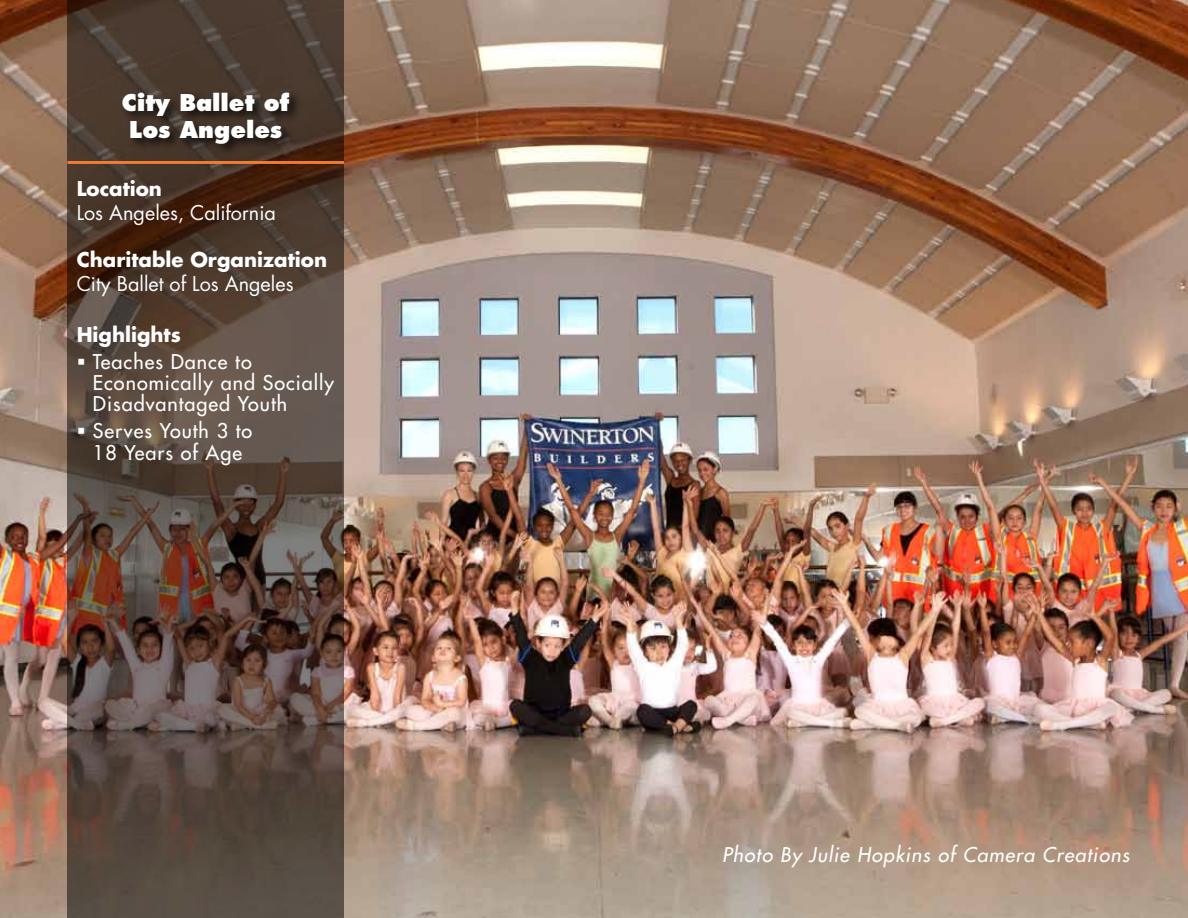
<style>
.page{position:relative;width:1188px;height:918px;background:#fff}
.page>*{position:absolute;margin:0;border:0;box-sizing:border-box;transform-origin:0 0}
.t1{font:800 22.5px/27px "Futura Std";color:#fff;text-align:center}
.t2{font:500 19.8px/21px "Futura Std";letter-spacing:.05em;color:#fff}
.t3{font:19.8px "Futura Std";color:#fff}
.t4{font:700 19.8px "Futura Std";color:#fff}
.t5{font:italic 500 19.8px "Futura Std";letter-spacing:.05em;color:#fff}
</style>
<div class="page">
<img style="left:0;top:0;width:1188px;height:918px">
<svg style="left:68px;top:0;width:276px;height:918px"></svg>
<div style="left:120px;top:89px;width:182px;height:68px;background:#000;opacity:.75"></div>
<hr style="left:68px;top:161px;width:276px;height:3px;background:#f47d30">
<svg style="left:78px;top:359px;width:6px;height:6px"></svg>
<svg style="left:78px;top:428px;width:6px;height:6px"></svg>
<p class="t1" style="left:122px;top:89px;width:169px">City Ballet of<br>Los Angeles</p>
<p class="t4" style="left:77px;top:176px;width:87px">Location</p>
<p class="t3" style="left:77px;top:200px;width:201px">Los Angeles, California</p>
<p class="t4" style="left:77px;top:247px;width:252px">Charitable Organization</p>
<p class="t3" style="left:77px;top:271px;width:218px">City Ballet of Los Angeles</p>
<p class="t4" style="left:77px;top:321px;width:106px">Highlights</p>
<p class="t2" style="left:93px;top:351px;width:243px">Teaches Dance to<br>Economically and Socially<br>Disadvantaged Youth</p>
<p class="t2" style="left:93px;top:420px;width:161px;line-height:22.5px">Serves Youth 3 to<br>18 Years of Age</p>
<p class="t5" style="left:722px;top:842px;width:409px">Photo By Julie Hopkins of Camera Creations</p>
</div>
